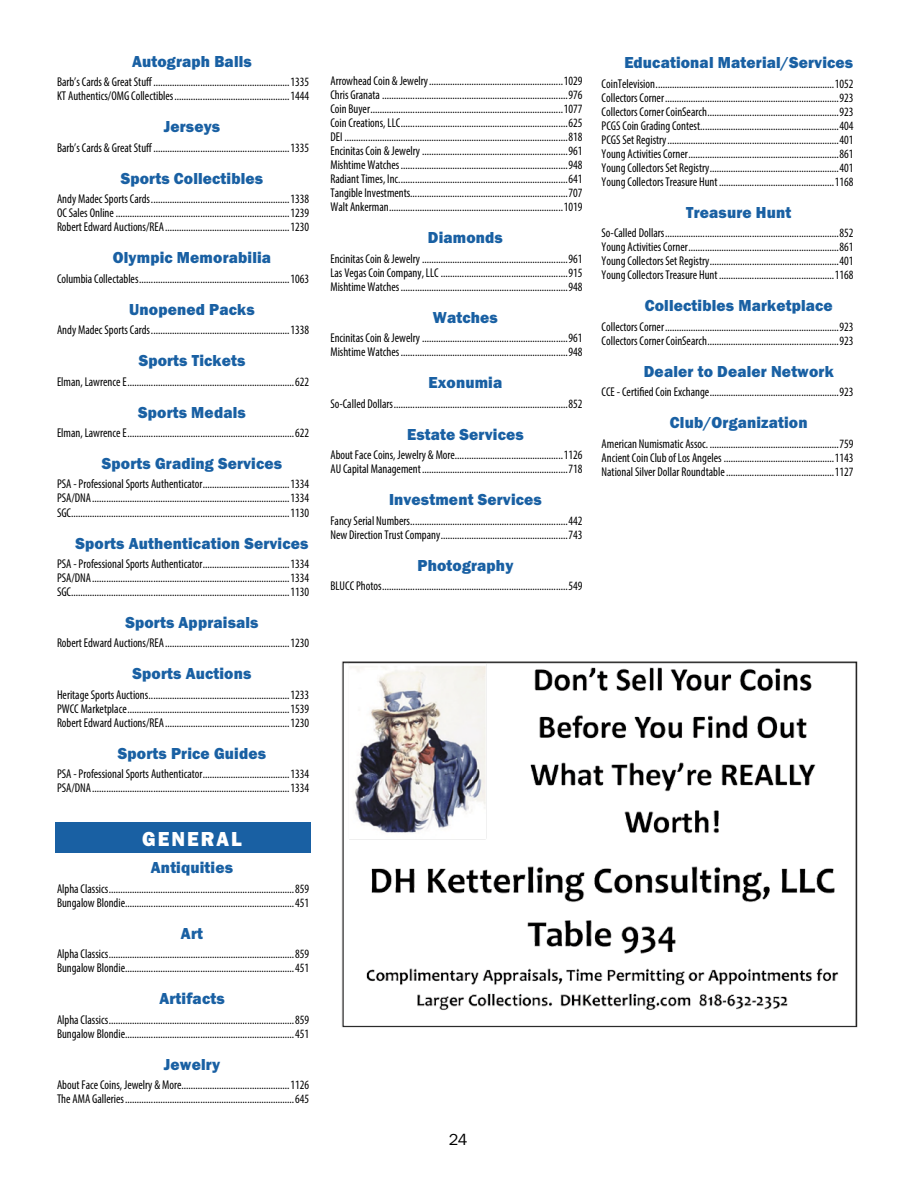
<style>
.page{position:relative;width:918px;height:1188px;background:#fff}
.page>*{position:absolute;margin:0;border:0;box-sizing:border-box;transform-origin:0 0}
.t1{font:800 21px "Franklin Gothic Itc T";letter-spacing:.1em;color:#fff;scale:.95 1}
.t2{font:800 16.5px "Franklin Gothic Itc T";letter-spacing:.01em;color:#1960a3;scale:.95 1}
.t3{font:16.5px "Franklin Gothic Itc T";color:#000}
.t4{font:condensed 12.75px/14.1px "Myriad Pro";color:#000;scale:.95 1}
</style>
<div class="page">
<div style="left:55px;top:823px;width:255px;height:30px;background:#1960a3"></div>
<img style="left:341px;top:661px;width:517px;height:367px">
<p class="t2" style="left:132px;top:52px;width:128px">Autograph Balls</p>
<p class="t4" style="left:57px;top:75px;width:267px">Barb’s Cards &amp; Great Stuff..........................................................1335<br>KT Authentics/OMG Collectibles.................................................1444</p>
<p class="t2" style="left:164px;top:117px;width:61px">Jerseys</p>
<p class="t4" style="left:57px;top:140px;width:267px">Barb’s Cards &amp; Great Stuff..........................................................1335</p>
<p class="t2" style="left:121px;top:169px;width:151px">Sports Collectibles</p>
<p class="t4" style="left:57px;top:192px;width:267px;text-align:justify">Andy Madec Sports Cards...........................................................1338<br>OC Sales Online ..........................................................................1239<br>Robert Edward Auctions/REA.....................................................1230</p>
<p class="t2" style="left:113px;top:248px;width:168px">Olympic Memorabilia</p>
<p class="t4" style="left:57px;top:271px;width:267px">Columbia Collectables................................................................1063</p>
<p class="t2" style="left:129px;top:300px;width:134px">Unopened Packs</p>
<p class="t4" style="left:57px;top:323px;width:267px">Andy Madec Sports Cards...........................................................1338</p>
<p class="t2" style="left:139px;top:351px;width:114px">Sports Tickets</p>
<p class="t4" style="left:57px;top:374px;width:267px">Elman, Lawrence E.......................................................................622</p>
<p class="t2" style="left:138px;top:402px;width:115px">Sports Medals</p>
<p class="t4" style="left:57px;top:426px;width:267px">Elman, Lawrence E.......................................................................622</p>
<p class="t2" style="left:102px;top:454px;width:191px">Sports Grading Services</p>
<p class="t4" style="left:57px;top:477px;width:267px;text-align:justify">PSA - Professional Sports Authenticator.....................................1334<br>PSA/DNA....................................................................................1334<br>SGC.............................................................................................1130</p>
<p class="t2" style="left:76px;top:533px;width:247px">Sports Authentication Services</p>
<p class="t4" style="left:57px;top:557px;width:267px;text-align:justify">PSA - Professional Sports Authenticator.....................................1334<br>PSA/DNA....................................................................................1334<br>SGC.............................................................................................1130</p>
<p class="t2" style="left:125px;top:613px;width:142px">Sports Appraisals</p>
<p class="t4" style="left:57px;top:636px;width:267px">Robert Edward Auctions/REA.....................................................1230</p>
<p class="t2" style="left:133px;top:664px;width:127px">Sports Auctions</p>
<p class="t4" style="left:57px;top:688px;width:267px;text-align:justify">Heritage Sports Auctions............................................................1233<br>PWCC Marketplace.....................................................................1539<br>Robert Edward Auctions/REA.....................................................1230</p>
<p class="t2" style="left:118px;top:744px;width:157px">Sports Price Guides</p>
<p class="t4" style="left:57px;top:767px;width:267px">PSA - Professional Sports Authenticator.....................................1334<br>PSA/DNA....................................................................................1334</p>
<h1 class="t1" style="left:142px;top:826px;width:106px">GENERAL</h1>
<p class="t2" style="left:151px;top:858px;width:88px">Antiquities</p>
<p class="t4" style="left:57px;top:881px;width:267px">Alpha Classics...............................................................................859<br>Bungalow Blondie........................................................................451</p>
<p class="t2" style="left:181px;top:924px;width:25px">Art</p>
<p class="t4" style="left:57px;top:947px;width:267px">Alpha Classics...............................................................................859<br>Bungalow Blondie........................................................................451</p>
<p class="t2" style="left:159px;top:989px;width:70px">Artifacts</p>
<p class="t4" style="left:57px;top:1012px;width:267px">Alpha Classics...............................................................................859<br>Bungalow Blondie........................................................................451</p>
<p class="t2" style="left:164px;top:1055px;width:61px">Jewelry</p>
<p class="t4" style="left:57px;top:1078px;width:267px">About Face Coins, Jewelry &amp; More..............................................1126<br>The AMA Galleries........................................................................645</p>
<p class="t4" style="left:330px;top:74px;width:267px;text-align:justify">Arrowhead Coin &amp; Jewelry.........................................................1029<br>Chris Granata ...............................................................................976<br>Coin Buyer..................................................................................1077<br>Coin Creations, LLC.......................................................................625<br>DEI ...............................................................................................818<br>Encinitas Coin &amp; Jewelry ..............................................................961<br>Mishtime Watches.......................................................................948<br>Radiant Times, Inc........................................................................641<br>Tangible Investments...................................................................707<br>Walt Ankerman..........................................................................1019</p>
<p class="t2" style="left:428px;top:228px;width:80px">Diamonds</p>
<p class="t4" style="left:330px;top:251px;width:267px;text-align:justify">Encinitas Coin &amp; Jewelry ..............................................................961<br>Las Vegas Coin Company, LLC ......................................................915<br>Mishtime Watches.......................................................................948</p>
<p class="t2" style="left:433px;top:308px;width:70px">Watches</p>
<p class="t4" style="left:330px;top:331px;width:267px">Encinitas Coin &amp; Jewelry ..............................................................961<br>Mishtime Watches.......................................................................948</p>
<p class="t2" style="left:428px;top:373px;width:79px">Exonumia</p>
<p class="t4" style="left:330px;top:396px;width:267px">So-Called Dollars..........................................................................852</p>
<p class="t2" style="left:407px;top:425px;width:124px">Estate Services</p>
<p class="t4" style="left:330px;top:448px;width:267px">About Face Coins, Jewelry &amp; More..............................................1126<br>AU Capital Management..............................................................718</p>
<p class="t2" style="left:389px;top:490px;width:162px">Investment Services</p>
<p class="t4" style="left:330px;top:513px;width:267px">Fancy Serial Numbers...................................................................442<br>New Direction Trust Company......................................................743</p>
<p class="t2" style="left:417px;top:555px;width:102px">Photography</p>
<p class="t4" style="left:330px;top:579px;width:267px">BLUCC Photos...............................................................................549</p>
<p class="t2" style="left:624px;top:53px;width:242px">Educational Material/Services</p>
<p class="t4" style="left:602px;top:76px;width:267px;text-align:justify">CoinTelevision............................................................................1052<br>Collectors Corner..........................................................................923<br>Collectors Corner CoinSearch........................................................923<br>PCGS Coin Grading Contest...........................................................404<br>PCGS Set Registry.........................................................................401<br>Young Activities Corner................................................................861<br>Young Collectors Set Registry.......................................................401<br>Young Collectors Treasure Hunt.................................................1168</p>
<p class="t2" style="left:686px;top:203px;width:112px">Treasure Hunt</p>
<p class="t4" style="left:602px;top:226px;width:267px;text-align:justify">So-Called Dollars..........................................................................852<br>Young Activities Corner................................................................861<br>Young Collectors Set Registry.......................................................401<br>Young Collectors Treasure Hunt.................................................1168</p>
<p class="t2" style="left:645px;top:296px;width:199px">Collectibles Marketplace</p>
<p class="t4" style="left:602px;top:320px;width:267px">Collectors Corner..........................................................................923<br>Collectors Corner CoinSearch........................................................923</p>
<p class="t2" style="left:644px;top:362px;width:201px">Dealer to Dealer Network</p>
<p class="t4" style="left:602px;top:385px;width:267px">CCE - Certified Coin Exchange.......................................................923</p>
<p class="t2" style="left:670px;top:413px;width:146px">Club/Organization</p>
<p class="t4" style="left:602px;top:436px;width:267px;text-align:justify">American Numismatic Assoc. .......................................................759<br>Ancient Coin Club of Los Angeles ...............................................1143<br>National Silver Dollar Roundtable..............................................1127</p>
<p class="t3" style="left:449px;top:1130px;width:20px">24</p>
</div>
